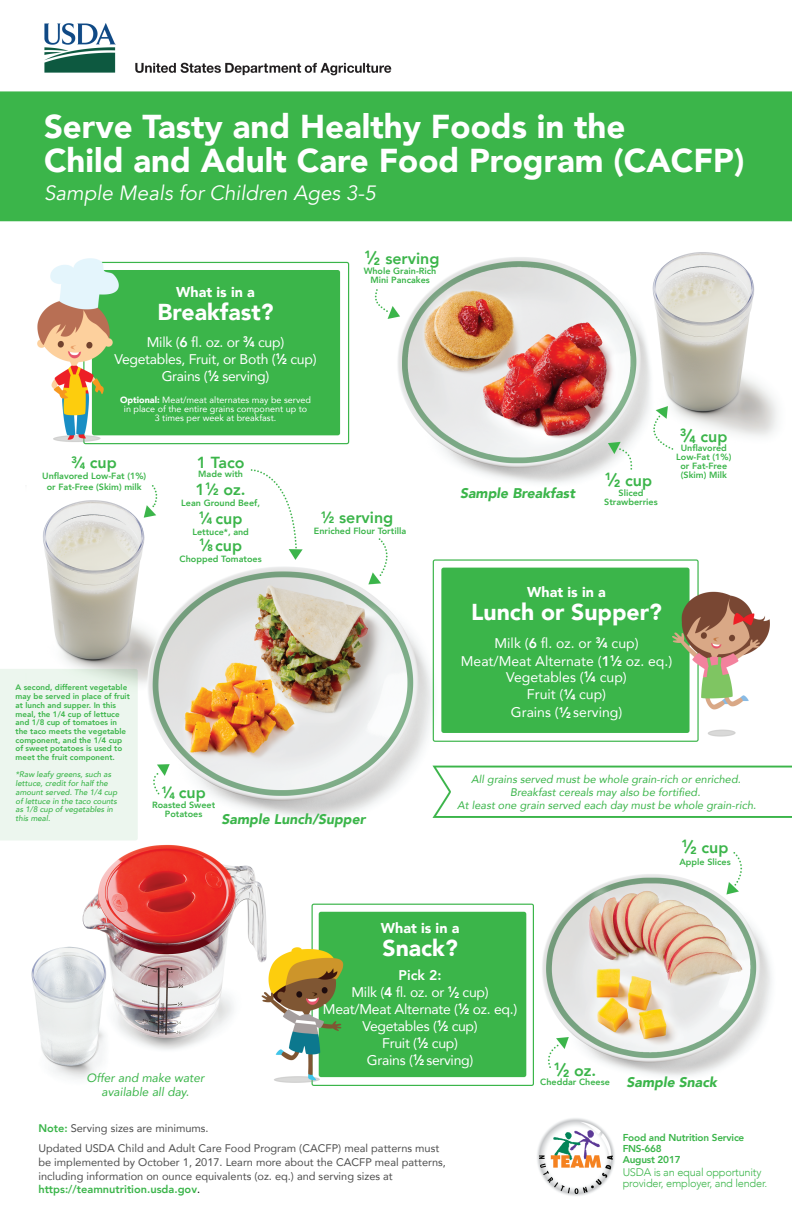
<style>
.page{position:relative;width:792px;height:1224px;background:#fff}
.page>*{position:absolute;margin:0;border:0;box-sizing:border-box;transform-origin:0 0}
.t1{font:900 33px/34px "Avenir";color:#fff}
.t2{font:900 23px "Avenir";color:#fff}
.t3{font:italic 20.6px "Avenir";color:#fff}
.t4{font:800 16px "Avenir";color:#3bb54a}
.t5{font:900 14.3px "Avenir";color:#fff}
.t6{font:14px/17px "Avenir";letter-spacing:-.02em;color:#fff;text-align:center}
.t7{font:14px/17.8px "Avenir";color:#fff;text-align:center}
.t8{font:italic 900 14px "Avenir";color:#3bb54a}
.t9{font:italic 12px/13.7px "Avenir";color:#3bb54a;text-align:center}
.t10{font:11px/13.5px "Avenir";color:#4e4e4e}
.t11{font:italic 11px/13px "Avenir";color:#3bb54a;text-align:center}
.t12{font:300 11px/11px "Avenir";letter-spacing:-.02em;color:#3bb54a}
.t13{font:900 10.5px "Avenir";color:#3bb54a}
.t14{font:800 10px/11px "Avenir";letter-spacing:-.02em;color:#3bb54a}
.t15{font:800 9px/9px "Avenir";color:#3bb54a;text-align:center}
.t16{font:9px/9px "Avenir";color:#fff;text-align:center}
.t17{font:800 8px/8.7px "Avenir";color:#3bb54a}
.t18{font:italic 500 8px/8.7px "Avenir";color:#3bb54a}
.s1{font-weight:800}
.s2{font-weight:900}
.s3{font-weight:900;font-size:8.2px}
.s4{font-weight:900;font-size:18px}
.s5{font-weight:900;font-size:10.5px}
.s6{font-weight:900;font-size:9.3px}
.s7{font-size:18px}
.s8{font-weight:800;color:#3bb54a}
.s9{color:#000}
</style>
<div class="page">
<img style="left:0;top:23px;width:792px;height:1173px">
<h1 class="t1" style="left:44px;top:109px;width:702px">Serve Tasty and Healthy Foods in the<br>Child and Adult Care Food Program (CACFP)</h1>
<h2 class="t3" style="left:44px;top:180px;width:333px">Sample Meals for Children Ages 3-5</h2>
<h3 class="t5" style="left:176px;top:279px;width:80px">What is in a</h3>
<h3 class="t2" style="left:158px;top:292px;width:117px">Breakfast?</h3>
<h3 class="t6" style="left:115px;top:333px;width:204px">Milk (<span class="s1">6</span> fl. oz. or <sup>3</sup><span class="s2">⁄</span><span class="s3">4</span> cup)<br>Vegetables, Fruit, or Both (<sup>1</sup><span class="s2">⁄</span><span class="s3">2</span> cup)<br>Grains (<sup>1</sup><span class="s2">⁄</span><span class="s3">2</span> serving)</h3>
<h3 class="t16" style="left:120px;top:395px;width:192px"><span class="s2">Optional:</span> Meat/meat alternates may be served in place of the entire grains component up to<br>3 times per week at breakfast.</h3>
<p class="t4" style="left:365px;top:246px;width:76px"><sup>1</sup><span class="s4">⁄</span><span class="s5">2</span> serving</p>
<p class="t15" style="left:364px;top:267px;width:74px">Whole Grain-Rich<br>Mini Pancakes</p>
<p class="t4" style="left:71px;top:450px;width:47px"><sup>3</sup><span class="s2">⁄</span><span class="s6">4</span> cup</p>
<p class="t15" style="left:42px;top:471px;width:105px;line-height:10.2px">Unflavored Low-Fat (1%) or Fat-Free (Skim) milk</p>
<p class="t4" style="left:197px;top:450px;width:49px">1 Taco</p>
<p class="t15" style="left:198px;top:469px;width:46px">Made with</p>
<p class="t4" style="left:196px;top:477px;width:52px">1<sup>1</sup><span class="s2">⁄</span><span class="s6">2</span> oz.</p>
<p class="t15" style="left:181px;top:498px;width:80px">Lean Ground Beef,</p>
<p class="t4" style="left:199px;top:506px;width:45px"><sup>1</sup><span class="s2">⁄</span><span class="s6">4</span> cup</p>
<p class="t15" style="left:192px;top:527px;width:58px">Lettuce*, and</p>
<p class="t4" style="left:199px;top:533px;width:44px"><sup>1</sup><span class="s2">⁄</span><span class="s6">8</span> cup</p>
<p class="t15" style="left:180px;top:554px;width:84px">Chopped Tomatoes</p>
<p class="t4" style="left:321px;top:505px;width:74px"><sup>1</sup><span class="s2">⁄</span><span class="s6">2</span> serving</p>
<p class="t15" style="left:314px;top:526px;width:94px">Enriched Flour Tortilla</p>
<h3 class="t8" style="left:460px;top:481px;width:117px">Sample Breakfast</h3>
<p class="t4" style="left:605px;top:468px;width:49px"><sup>1</sup><span class="s4">⁄</span><span class="s5">2</span> cup</p>
<p class="t15" style="left:604px;top:489px;width:55px">Sliced<br>Strawberries</p>
<p class="t13" style="left:680px;top:427px;width:17px">3<span class="s7">⁄</span>4</p>
<p class="t15" style="left:681px;top:444px;width:48px">Unflavored</p>
<p class="t4" style="left:700px;top:424px;width:28px">cup</p>
<p class="t15" style="left:676px;top:453px;width:57px">Low-Fat (1%) or Fat-Free (Skim) Milk</p>
<h3 class="t5" style="left:527px;top:579px;width:80px">What is in a</h3>
<h3 class="t2" style="left:471px;top:592px;width:192px">Lunch or Supper?</h3>
<h3 class="t7" style="left:461px;top:633px;width:213px">Milk (<span class="s1">6</span> fl. oz. or <sup>3</sup><span class="s2">⁄</span><span class="s3">4</span> cup)<br>Meat/Meat Alternate (<span class="s1">1</span><sup>1</sup><span class="s2">⁄</span><span class="s3">2</span> oz. eq.)</h3>
<h3 class="t7" style="left:506px;top:667px;width:122px">Vegetables (<sup>1</sup><span class="s2">⁄</span><span class="s3">4</span> cup)<br>Fruit (<sup>1</sup><span class="s2">⁄</span><span class="s3">4</span> cup)<br>Grains (<sup>1</sup><span class="s2">⁄</span><span class="s3">2</span> serving)</h3>
<p class="t17" style="left:16px;top:683px;width:116px">A second, different vegetable may be served in place of fruit at lunch and supper. In this meal, the 1/4 cup of lettuce and 1/8 cup of tomatoes in the taco meets the vegetable component, and the 1/4 cup of sweet potatoes is used to meet the fruit component.</p>
<p class="t18" style="left:16px;top:770px;width:103px">*Raw leafy greens, such as lettuce, credit for half the amount served. The 1/4 cup of lettuce in the taco counts as 1/8 cup of vegetables in this meal.</p>
<p class="t11" style="left:457px;top:772px;width:301px">All grains served must be whole grain-rich or enriched.<br>Breakfast cereals may also be fortified.<br>At least one grain served each day must be whole grain-rich.</p>
<p class="t4" style="left:161px;top:780px;width:46px"><sup>1</sup><span class="s2">⁄</span><span class="s6">4</span> cup</p>
<p class="t15" style="left:152px;top:801px;width:65px">Roasted Sweet<br>Potatoes</p>
<h3 class="t8" style="left:222px;top:808px;width:145px">Sample Lunch/Supper</h3>
<h3 class="t5" style="left:381px;top:916px;width:80px">What is in a</h3>
<h3 class="t2" style="left:382px;top:928px;width:77px">Snack?</h3>
<h3 class="t6" style="left:323px;top:966px;width:196px"><span class="s1">Pick 2:<br></span>Milk (<span class="s1">4</span> fl. oz. or <sup>1</sup><span class="s2">⁄</span><span class="s3">2</span> cup)<br>Meat/Meat Alternate (<sup>1</sup><span class="s2">⁄</span><span class="s3">2</span> oz. eq.)<br>Vegetables (<sup>1</sup><span class="s2">⁄</span><span class="s3">2</span> cup)<br>Fruit (<sup>1</sup><span class="s2">⁄</span><span class="s3">2</span> cup)<br>Grains (<sup>1</sup><span class="s2">⁄</span><span class="s3">2</span> serving)</h3>
<p class="t9" style="left:87px;top:1071px;width:119px">Offer and make water available all day.</p>
<p class="t10" style="left:38px;top:1117px;width:402px;line-height:21px"><span class="s8">Note:</span> Serving sizes are minimums.<br>Updated USDA Child and Adult Care Food Program (CACFP) meal patterns must</p>
<p class="t10" style="left:38px;top:1155px;width:409px">be implemented by October 1, 2017. Learn more about the CACFP meal patterns, including information on ounce equivalents (oz. eq.) and serving sizes at <span class="s8">https://teamnutrition.usda.gov</span><span class="s9">.</span></p>
<p class="t4" style="left:681px;top:835px;width:49px"><sup>1</sup><span class="s4">⁄</span><span class="s5">2</span> cup</p>
<p class="t15" style="left:679px;top:858px;width:53px">Apple Slices</p>
<p class="t13" style="left:554px;top:1061px;width:17px">1<span class="s7">⁄</span>2</p>
<p class="t15" style="left:540px;top:1077px;width:71px">Cheddar Cheese</p>
<p class="t4" style="left:574px;top:1058px;width:24px">oz.</p>
<h3 class="t8" style="left:626px;top:1070px;width:92px">Sample Snack</h3>
<p class="t14" style="left:623px;top:1132px;width:123px">Food and Nutrition Service<br>FNS-668<br>August 2017</p>
<p class="t12" style="left:623px;top:1166px;width:146px">USDA is an equal opportunity provider, employer, and lender.</p>
</div>
